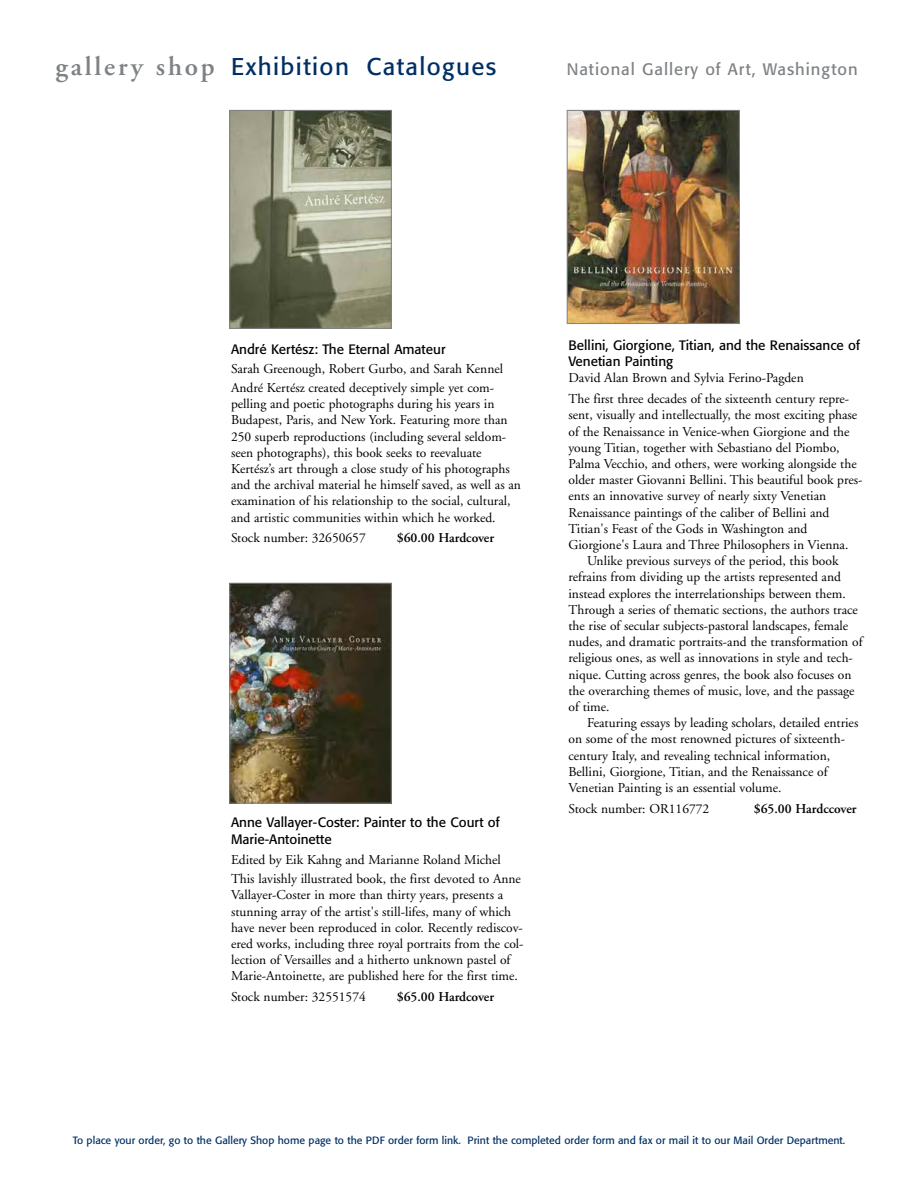
<style>
.page{position:relative;width:918px;height:1188px;background:#fff}
.page>*{position:absolute;margin:0;border:0;box-sizing:border-box;transform-origin:0 0}
.t1{font:24px "Formata";letter-spacing:.06em;color:#002f65}
.t2{font:16.5px "Formata";letter-spacing:.06em;color:#7f8285}
.t3{font:13.5px/16.2px "Adobe Garamond";color:#000}
.t4{font:13.5px/17px "Formata";color:#000}
.t5{font:600 13.5px "Adobe Garamond";color:#000}
.t6{font:10.5px "Formata";color:#002f65}
.s1{font-family:"Adobe Garamond";font-weight:600;font-size:27px;color:#7f8285}
</style>
<div class="page">
<img style="left:232px;top:585px;width:158px;height:216px">
<div style="left:230px;top:583px;width:162px;height:220px;border:1px solid #7f8285"></div>
<img style="left:569px;top:112px;width:169px;height:210px">
<div style="left:567px;top:110px;width:173px;height:214px;border:1px solid #7f8285"></div>
<img style="left:232px;top:112px;width:158px;height:215px">
<div style="left:230px;top:110px;width:162px;height:219px;border:1px solid #7f8285"></div>
<h1 class="t1" style="left:56px;top:56px;width:442px"><span class="s1">gallery shop</span> Exhibition Catalogues</h1>
<p class="t2" style="left:567px;top:62px;width:292px">National Gallery of Art, Washington</p>
<p class="t4" style="left:231px;top:342px;width:216px">André Kertész: The Eternal Amateur</p>
<p class="t3" style="left:231px;top:360px;width:274px;line-height:19.2px">Sarah Greenough, Robert Gurbo, and Sarah Kennel<br>André Kertész created deceptively simple yet com-</p>
<p class="t3" style="left:231px;top:397px;width:291px">pelling and poetic photographs during his years in Budapest, Paris, and New York. Featuring more than 250 superb reproductions (including several seldom&shy;seen photographs), this book seeks to reevaluate Kertész’s art through a close study of his photographs and the archival material he himself saved, as well as an examination of his relationship to the social, cultural, and artistic communities within which he worked.</p>
<p class="t3" style="left:231px;top:531px;width:136px">Stock number: 32650657</p>
<p class="t5" style="left:397px;top:533px;width:99px">$60.00 Hardcover</p>
<p class="t4" style="left:231px;top:815px;width:270px">Anne Vallayer-Coster: Painter to the Court of<br>Marie-Antoinette</p>
<p class="t3" style="left:231px;top:851px;width:291px;line-height:19.2px">Edited by Eik Kahng and Marianne Roland Michel<br>This lavishly illustrated book, the first devoted to Anne</p>
<p class="t3" style="left:231px;top:888px;width:294px">Vallayer-Coster in more than thirty years, presents a stunning array of the artist's still-lifes, many of which have never been reproduced in color. Recently rediscov&shy;ered works, including three royal portraits from the col&shy;lection of Versailles and a hitherto unknown pastel of Marie-Antoinette, are published here for the first time.</p>
<p class="t3" style="left:231px;top:990px;width:136px">Stock number: 32551574</p>
<p class="t5" style="left:397px;top:991px;width:99px">$65.00 Hardcover</p>
<p class="t4" style="left:568px;top:337px;width:293px">Bellini, Giorgione, Titian, and the Renaissance of<br>Venetian Painting</p>
<p class="t3" style="left:568px;top:369px;width:282px;line-height:20.7px">David Alan Brown and Sylvia Ferino-Pagden<br>The first three decades of the sixteenth century repre-</p>
<p class="t3" style="left:568px;top:408px;width:290px">sent, visually and intellectually, the most exciting phase</p>
<p class="t3" style="left:568px;top:424px;width:282px">of the Renaissance in Venice-when Giorgione and the</p>
<p class="t3" style="left:568px;top:441px;width:273px">young Titian, together with Sebastiano del Piombo,</p>
<p class="t3" style="left:568px;top:457px;width:290px">Palma Vecchio, and others, were working alongside the</p>
<p class="t3" style="left:568px;top:473px;width:296px">older master Giovanni Bellini. This beautiful book pres-</p>
<p class="t3" style="left:568px;top:489px;width:259px">ents an innovative survey of nearly sixty Venetian</p>
<p class="t3" style="left:568px;top:505px;width:263px">Renaissance paintings of the caliber of Bellini and</p>
<p class="t3" style="left:568px;top:522px;width:241px">Titian's Feast of the Gods in Washington and</p>
<p class="t3" style="left:568px;top:538px;width:281px">Giorgione's Laura and Three Philosophers in Vienna.</p>
<p class="t3" style="left:587px;top:554px;width:253px">Unlike previous surveys of the period, this book</p>
<p class="t3" style="left:568px;top:570px;width:274px">refrains from dividing up the artists represented and</p>
<p class="t3" style="left:568px;top:586px;width:279px">instead explores the interrelationships between them.</p>
<p class="t3" style="left:569px;top:603px;width:291px">Through a series of thematic sections, the authors trace</p>
<p class="t3" style="left:569px;top:619px;width:281px">the rise of secular subjects-pastoral landscapes, female</p>
<p class="t3" style="left:569px;top:635px;width:296px">nudes, and dramatic portraits-and the transformation of</p>
<p class="t3" style="left:569px;top:651px;width:286px">religious ones, as well as innovations in style and tech-</p>
<p class="t3" style="left:569px;top:667px;width:285px">nique. Cutting across genres, the book also focuses on</p>
<p class="t3" style="left:569px;top:684px;width:288px">the overarching themes of music, love, and the passage</p>
<p class="t3" style="left:569px;top:700px;width:43px">of time.</p>
<p class="t3" style="left:587px;top:716px;width:273px">Featuring essays by leading scholars, detailed entries</p>
<p class="t3" style="left:569px;top:732px;width:278px">on some of the most renowned pictures of sixteenth-</p>
<p class="t3" style="left:569px;top:748px;width:263px">century Italy, and revealing technical information,</p>
<p class="t3" style="left:569px;top:765px;width:261px">Bellini, Giorgione, Titian, and the Renaissance of</p>
<p class="t3" style="left:569px;top:781px;width:215px">Venetian Painting is an essential volume.</p>
<p class="t3" style="left:569px;top:801px;width:142px">Stock number: OR116772</p>
<p class="t5" style="left:754px;top:803px;width:104px">$65.00 Hardccover</p>
<p class="t6" style="left:73px;top:1136px;width:774px">To place your order, go to the Gallery Shop home page to the PDF order form link. Print the completed order form and fax or mail it to our Mail Order Department.</p>
</div>
